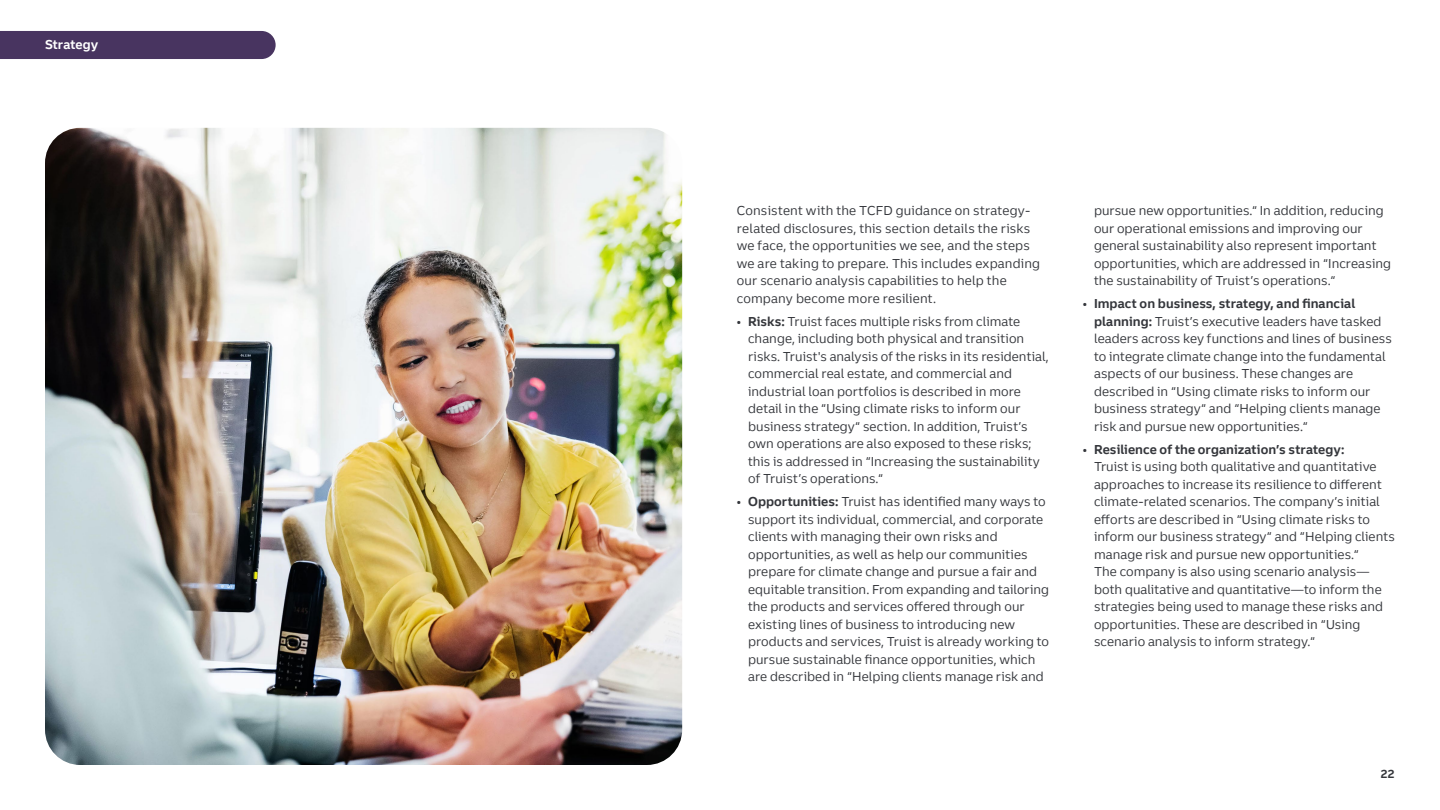
<style>
.page{position:relative;width:1440px;height:810px;background:#fff}
.page>*{position:absolute;margin:0;border:0;box-sizing:border-box;transform-origin:0 0}
.Body{font:12.5px/17.5px "Truist Trio";letter-spacing:.005em;color:#34363b}
.Body-2{font:700 12.5px "Truist Trio";letter-spacing:.005em;color:#fff}
.t1{font:700 11.25px "Truist Trio";color:#34363b}
.s1{font-weight:700}
</style>
<div class="page">
<img style="left:45px;top:128px;width:637px;height:637px">
<div style="left:0;top:31px;width:276px;height:28px;background:#483460"></div>
<p class="Body-2" style="left:45px;top:37px;width:55px">Strategy</p>
<p class="Body" style="left:737px;top:202px;width:305px">Consistent with the TCFD guidance on strategy&shy;related disclosures, this section details the risks we face, the opportunities we see, and the steps we are taking to prepare. This includes expanding our scenario analysis capabilities to help the company become more resilient.</p>
<p class="Body" style="left:748px;top:312px;width:302px;text-indent:-11px">• <span class="s1">Risks:</span> Truist faces multiple risks from climate change, including both physical and transition risks. Truist's analysis of the risks in its residential, commercial real estate, and commercial and industrial loan portfolios is described in more detail in the “Using climate risks to inform our business strategy“ section. In addition, Truist’s own operations are also exposed to these risks; this is addressed in “Increasing the sustainability of Truist’s operations.“</p>
<p class="Body" style="left:748px;top:493px;width:302px;text-indent:-11px">• <span class="s1">Opportunities:</span> Truist has identified many ways to support its individual, commercial, and corporate clients with managing their own risks and opportunities, as well as help our communities prepare for climate change and pursue a fair and equitable transition. From expanding and tailoring the products and services offered through our existing lines of business to introducing new products and services, Truist is already working to pursue sustainable finance opportunities, which are described in “Helping clients manage risk and</p>
<p class="Body" style="left:1094px;top:202px;width:299px">pursue new opportunities.“ In addition, reducing our operational emissions and improving our general sustainability also represent important opportunities, which are addressed in “Increasing the sustainability of Truist’s operations.“</p>
<p class="Body" style="left:1094px;top:295px;width:299px;text-indent:-11px">• <span class="s1">Impact on business, strategy, and financial planning:</span> Truist’s executive leaders have tasked leaders across key functions and lines of business to integrate climate change into the fundamental aspects of our business. These changes are described in “Using climate risks to inform our business strategy“ and “Helping clients manage risk and pursue new opportunities.“</p>
<p class="Body" style="left:1094px;top:441px;width:302px;text-indent:-11px">• <span class="s1">Resilience of the organization’s strategy:<br></span>Truist is using both qualitative and quantitative approaches to increase its resilience to different climate-related scenarios. The company’s initial efforts are described in “Using climate risks to inform our business strategy“ and “Helping clients manage risk and pursue new opportunities.“<br>The company is also using scenario analysis— both qualitative and quantitative—to inform the strategies being used to manage these risks and opportunities. These are described in “Using scenario analysis to inform strategy.“</p>
<p class="t1" style="left:1380px;top:766px;width:16px">22</p>
</div>
